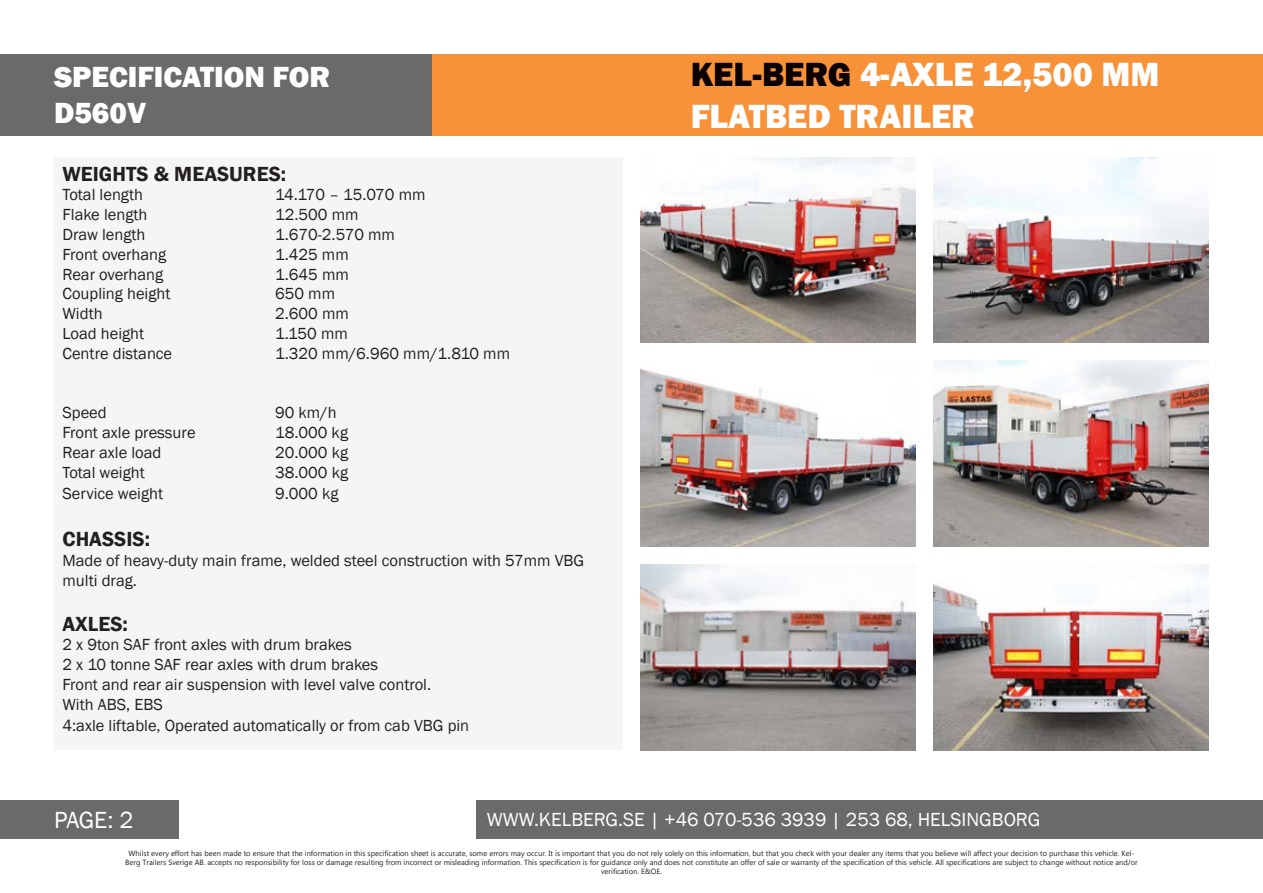
<style>
.page{position:relative;width:1263px;height:893px;background:#fff}
.page>*{position:absolute;margin:0;border:0;box-sizing:border-box;transform-origin:0 0}
.Front_Cover{font:800 34.5px/41.4px "Franklin Gothic";color:#fff}
.t1{font:800 30px/36px "Franklin Gothic";color:#fff}
.t2{font:24px "Franklin Gothic";color:#fff}
.t3{font:600 21px "Franklin Gothic";color:#231f20}
.t4{font:19.5px "Franklin Gothic";color:#fff}
.t5{font:16.5px/19.8px "Franklin Gothic";color:#231f20}
.t6{font:7.5px/9px "Microsoft Tai Le";color:#231f20;text-align:center}
.s1{color:#0b0002}
</style>
<div class="page">
<div style="left:432px;top:54px;width:831px;height:82px;background:#f79239"></div>
<div style="left:0;top:54px;width:432px;height:82px;background:#6b6a6a"></div>
<div style="left:0;top:801px;width:179px;height:38px;background:#6b6a6a"></div>
<div style="left:476px;top:801px;width:787px;height:38px;background:#6b6a6a"></div>
<div style="left:54px;top:157px;width:568px;height:593px;background:#f5f5f5"></div>
<img style="left:640px;top:368px;width:276px;height:179px">
<img style="left:640px;top:157px;width:276px;height:186px">
<img style="left:934px;top:361px;width:275px;height:186px">
<img style="left:934px;top:157px;width:275px;height:186px">
<img style="left:640px;top:565px;width:276px;height:185px">
<img style="left:934px;top:565px;width:275px;height:185px">
<p class="t1" style="left:54px;top:59px;width:278px">SPECIFICATION FOR<br>D560V</p>
<p class="Front_Cover" style="left:691px;top:54px;width:470px"><span class="s1">KEL-BERG</span> 4-AXLE 12,500 MM<br>FLATBED TRAILER</p>
<p class="t3" style="left:63px;top:161px;width:225px">WEIGHTS &amp; MEASURES:</p>
<p class="t5" style="left:63px;top:185px;width:82px">Total length</p>
<p class="t5" style="left:275px;top:185px;width:152px">14.170 – 15.070 mm</p>
<p class="t5" style="left:63px;top:205px;width:86px">Flake length</p>
<p class="t5" style="left:275px;top:205px;width:85px">12.500 mm</p>
<p class="t5" style="left:63px;top:225px;width:85px">Draw length</p>
<p class="t5" style="left:275px;top:225px;width:121px">1.670-2.570 mm</p>
<p class="t5" style="left:63px;top:245px;width:105px">Front overhang</p>
<p class="t5" style="left:275px;top:245px;width:75px">1.425 mm</p>
<p class="t5" style="left:63px;top:264px;width:102px">Rear overhang</p>
<p class="t5" style="left:275px;top:264px;width:75px">1.645 mm</p>
<p class="t5" style="left:63px;top:284px;width:110px">Coupling height</p>
<p class="t5" style="left:275px;top:284px;width:61px">650 mm</p>
<p class="t5" style="left:63px;top:304px;width:42px">Width</p>
<p class="t5" style="left:275px;top:304px;width:75px">2.600 mm</p>
<p class="t5" style="left:63px;top:324px;width:83px">Load height</p>
<p class="t5" style="left:275px;top:324px;width:74px">1.150 mm</p>
<p class="t5" style="left:63px;top:344px;width:111px">Centre distance</p>
<p class="t5" style="left:275px;top:344px;width:237px">1.320 mm/6.960 mm/1.810 mm</p>
<p class="t5" style="left:63px;top:403px;width:46px">Speed</p>
<p class="t5" style="left:275px;top:403px;width:63px">90 km/h</p>
<p class="t5" style="left:63px;top:423px;width:135px">Front axle pressure</p>
<p class="t5" style="left:275px;top:423px;width:75px">18.000 kg</p>
<p class="t5" style="left:63px;top:443px;width:100px">Rear axle load</p>
<p class="t5" style="left:275px;top:443px;width:75px">20.000 kg</p>
<p class="t5" style="left:63px;top:462px;width:84px">Total weight</p>
<p class="t5" style="left:275px;top:462px;width:75px">38.000 kg</p>
<p class="t5" style="left:63px;top:484px;width:102px">Service weight</p>
<p class="t5" style="left:275px;top:484px;width:65px">9.000 kg</p>
<p class="t3" style="left:63px;top:526px;width:89px">CHASSIS:</p>
<p class="t5" style="left:63px;top:551px;width:523px">Made of heavy-duty main frame, welded steel construction with 57mm VBG multi drag.</p>
<p class="t3" style="left:63px;top:611px;width:67px">AXLES:</p>
<p class="t5" style="left:63px;top:635px;width:291px">2 x 9ton SAF front axles with drum brakes</p>
<p class="t5" style="left:63px;top:655px;width:317px">2 x 10 tonne SAF rear axles with drum brakes</p>
<p class="t5" style="left:63px;top:675px;width:370px">Front and rear air suspension with level valve control.</p>
<p class="t5" style="left:63px;top:695px;width:102px">With ABS, EBS</p>
<p class="t5" style="left:63px;top:716px;width:408px">4:axle liftable, Operated automatically or from cab VBG pin</p>
<h3 class="t2" style="left:54px;top:805px;width:81px">PAGE: 2</h3>
<h3 class="t4" style="left:487px;top:807px;width:555px">WWW.KELBERG.SE | +46 070-536 3939 | 253 68, HELSINGBORG</h3>
<p class="t6" style="left:125px;top:849px;width:1014px">Whilst every effort has been made to ensure that the information in this specification sheet is accurate, some errors may occur. It is important that you do not rely solely on this information, but that you check with your dealer any items that you believe will affect your decision to purchase this vehicle. Kel-<br>Berg Trailers Sverige AB. accepts no responsibility for loss or damage resulting from incorrect or misleading information. This specification is for guidance only and does not constitute an offer of sale or warranty of the specification of this vehicle. All specifications are subject to change without notice and/or verification. E&amp;OE.</p>
</div>
